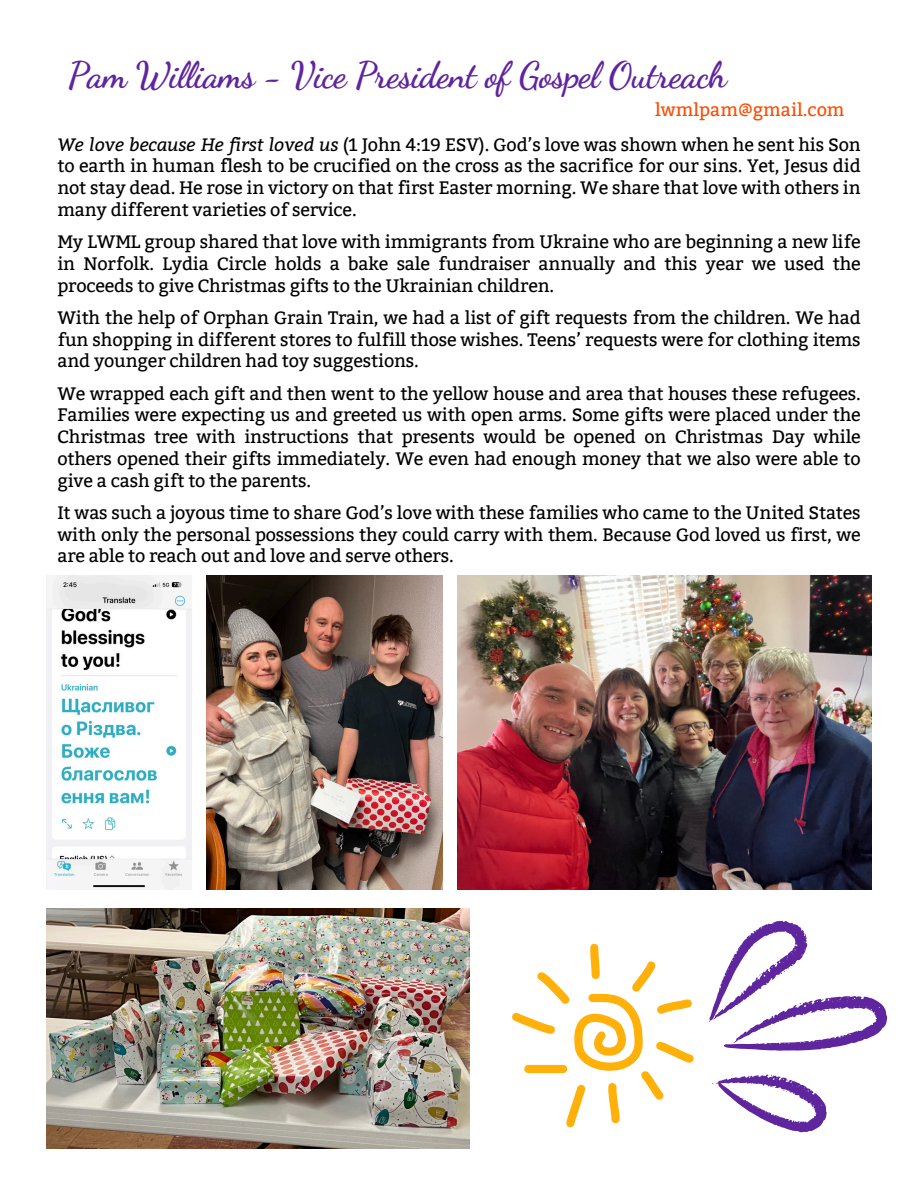
<style>
.page{position:relative;width:918px;height:1188px;background:#fff}
.page>*{position:absolute;margin:0;border:0;box-sizing:border-box;transform-origin:0 0}
.t1{font:700 36px "Dancing Script";letter-spacing:-.01em;color:#5f259f}
.t2{font:18px/21.8px "Bitter";letter-spacing:-.01em;color:#000;text-align:justify}
.t3{font:18px "Bitter";color:#fc4c02}
.s1{font-style:italic}
</style>
<div class="page">
<img style="left:46px;top:576px;width:146px;height:314px">
<img style="left:207px;top:576px;width:235px;height:314px">
<img style="left:46px;top:908px;width:423px;height:240px">
<img style="left:458px;top:576px;width:414px;height:314px">
<svg style="left:512px;top:921px;width:376px;height:212px"></svg>
<p class="t1" style="left:68px;top:54px;width:661px">Pam Williams - Vice President of Gospel Outreach</p>
<p class="t3" style="left:655px;top:100px;width:191px">lwmlpam@gmail.com</p>
<p class="t2" style="left:57px;top:134px;width:805px"><span class="s1">We love because He first loved us</span> (1 John 4:19 ESV). God’s love was shown when he sent his Son to earth in human flesh to be crucified on the cross as the sacrifice for our sins. Yet, Jesus did not stay dead. He rose in victory on that first Easter morning. We share that love with others in many different varieties of service.</p>
<p class="t2" style="left:57px;top:231px;width:805px">My LWML group shared that love with immigrants from Ukraine who are beginning a new life in Norfolk. Lydia Circle holds a bake sale fundraiser annually and this year we used the proceeds to give Christmas gifts to the Ukrainian children.</p>
<p class="t2" style="left:57px;top:307px;width:805px">With the help of Orphan Grain Train, we had a list of gift requests from the children. We had fun shopping in different stores to fulfill those wishes. Teens’ requests were for clothing items and younger children had toy suggestions.</p>
<p class="t2" style="left:57px;top:383px;width:805px">We wrapped each gift and then went to the yellow house and area that houses these refugees.<br>Families were expecting us and greeted us with open arms. Some gifts were placed under the Christmas tree with instructions that presents would be opened on Christmas Day while others opened their gifts immediately. We even had enough money that we also were able to give a cash gift to the parents.</p>
<p class="t2" style="left:57px;top:502px;width:805px">It was such a joyous time to share God’s love with these families who came to the United States with only the personal possessions they could carry with them. Because God loved us first, we are able to reach out and love and serve others.</p>
</div>
